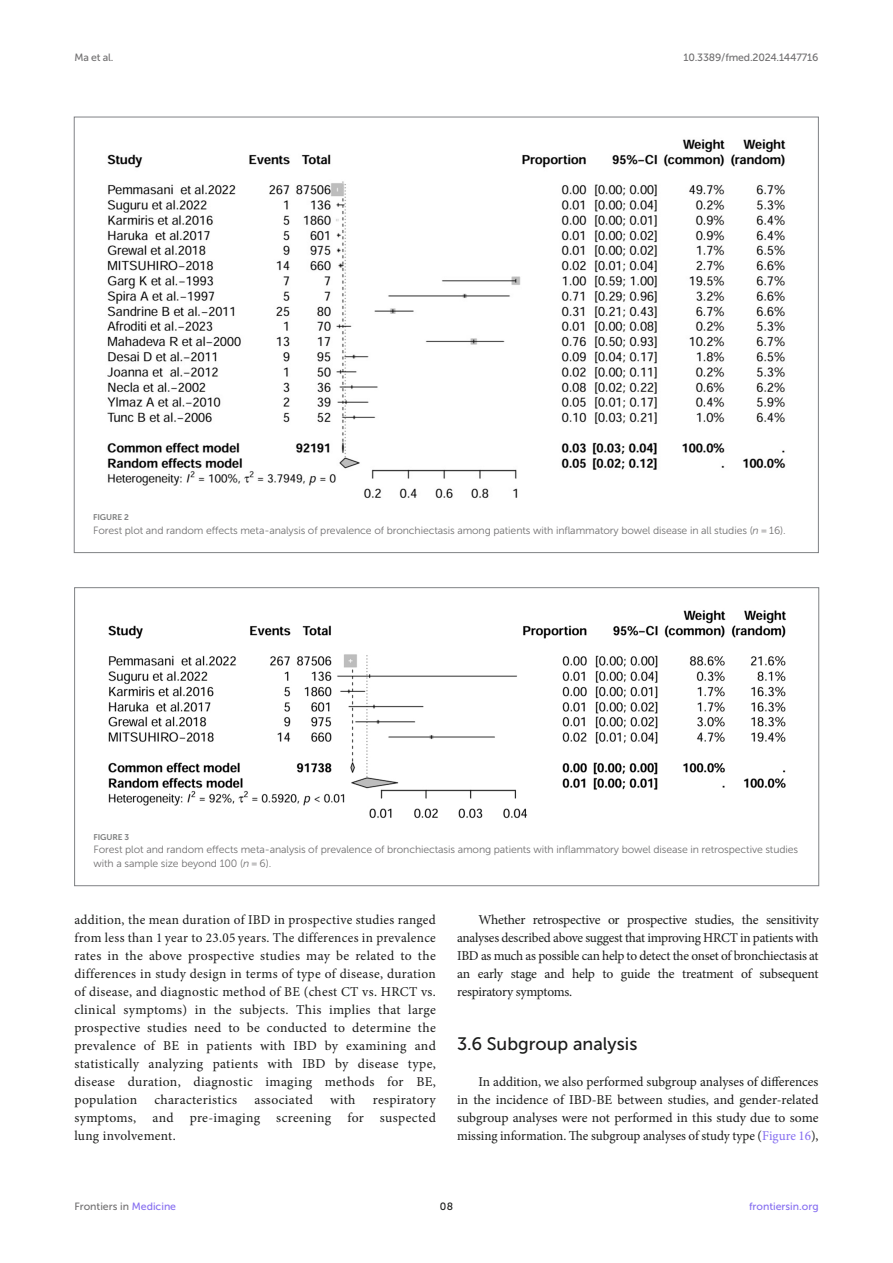
<style>
.page{position:relative;width:893px;height:1263px;background:#fff}
.page>*{position:absolute;margin:0;border:0;box-sizing:border-box;transform-origin:0 0}
.HEAD_2{font:18px "Museo Sans 500";color:#1b1c1b}
.TEXT{font:13.5px/18px "Minion Pro";letter-spacing:.02em;color:#1b1c1b;text-align:justify}
.TEXT_FLUSH{font:13.5px/18px "Minion Pro";color:#1b1c1b;text-align:justify}
.FIG_LEG{font:10.5px/13.5px "Museo Sans 300";letter-spacing:-.01em;color:#706f70}
.t1{font:10.5px "Museo Sans 500";letter-spacing:-.015em;color:#706f70}
.t2{font:10.5px "Museo Sans 500";color:#856df0}
.t3{font:10.5px "Museo Sans 500";color:#1b1c1b}
.FIG_HD{font:8.25px "Museo Sans 700";letter-spacing:-.01em;color:#7e7f7f}
.s1{font-style:italic}
.s2{color:#856df0}
</style>
<div class="page">
<img style="left:107px;top:139px;width:679px;height:360px">
<img style="left:108px;top:610px;width:679px;height:209px">
<p class="t1" style="left:74px;top:51px;width:40px">Ma et al.</p>
<p class="t1" style="left:683px;top:51px;width:137px">10.3389/fmed.2024.1447716</p>
<p class="FIG_HD" style="left:93px;top:513px;width:37px">FIGURE 2</p>
<p class="FIG_LEG" style="left:93px;top:523px;width:694px">Forest plot and random effects meta-analysis of prevalence of bronchiectasis among patients with inflammatory bowel disease in all studies (<span class="s1">n</span> = 16).</p>
<p class="FIG_HD" style="left:94px;top:832px;width:37px">FIGURE 3</p>
<p class="FIG_LEG" style="left:94px;top:843px;width:706px">Forest plot and random effects meta-analysis of prevalence of bronchiectasis among patients with inflammatory bowel disease in retrospective studies with a sample size beyond 100 (<span class="s1">n</span> = 6).</p>
<p class="TEXT" style="left:74px;top:911px;width:363px">addition, the mean duration of IBD in prospective studies ranged from less than 1 year to 23.05 years. The differences in prevalence rates in the above prospective studies may be related to the differences in study design in terms of type of disease, duration of disease, and diagnostic method of BE (chest CT vs. HRCT vs. clinical symptoms) in the subjects. This implies that large prospective studies need to be conducted to determine the prevalence of BE in patients with IBD by examining and statistically analyzing patients with IBD by disease type, disease duration, diagnostic imaging methods for BE, population</p>
<p class="TEXT" style="left:154px;top:1091px;width:84px">characteristics</p>
<p class="TEXT" style="left:254px;top:1091px;width:60px">associated</p>
<p class="TEXT" style="left:330px;top:1091px;width:27px">with</p>
<p class="TEXT" style="left:74px;top:1091px;width:363px;text-indent:298px">respiratory symptoms, and pre-imaging screening for suspected lung involvement.</p>
<p class="TEXT" style="left:457px;top:911px;width:363px;text-indent:21px">Whether retrospective or prospective studies, the sensitivity analyses described above suggest that improving HRCT in patients with IBD as much as possible can help to detect the onset of bronchiectasis at an early stage and help to guide the treatment of subsequent respiratory symptoms.</p>
<p class="HEAD_2" style="left:457px;top:1034px;width:182px">3.6 Subgroup analysis</p>
<p class="TEXT_FLUSH" style="left:457px;top:1073px;width:363px;text-indent:21px">In addition, we also performed subgroup analyses of differences in the incidence of IBD-BE between studies, and gender-related subgroup analyses were not performed in this study due to some missing information. The subgroup analyses of study type (<span class="s2">Figure 16</span>),</p>
<p class="t1" style="left:74px;top:1200px;width:103px">Frontiers in <span class="s2">Medicine</span></p>
<p class="t3" style="left:440px;top:1200px;width:15px">08</p>
<p class="t2" style="left:749px;top:1200px;width:71px">frontiersin.org</p>
</div>
